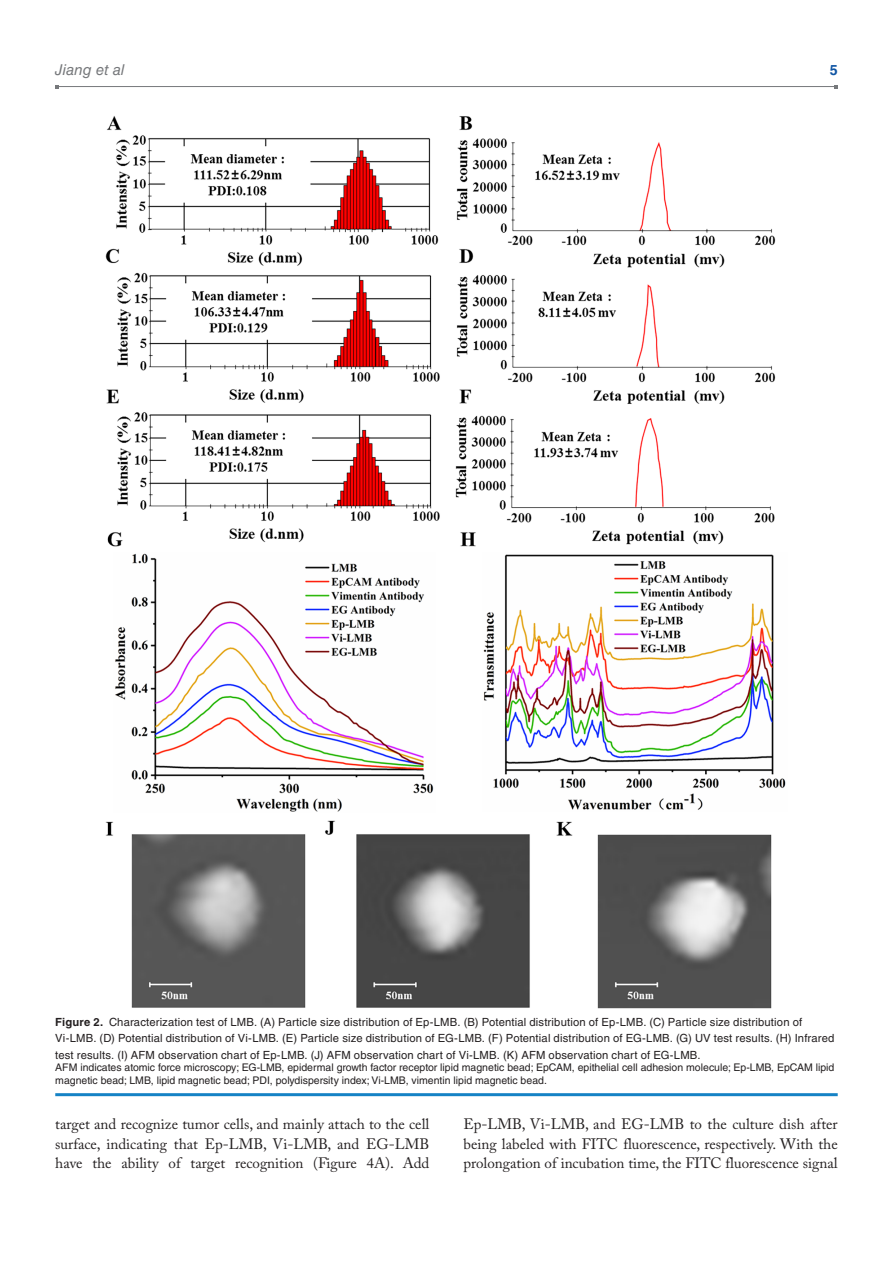
<style>
.page{position:relative;width:893px;height:1263px;background:#fff}
.page>*{position:absolute;margin:0;border:0;box-sizing:border-box;transform-origin:0 0}
.t1{font:15px/19.5px "Adobe Caslon Pro";color:#231f20;text-align:justify}
.t2{font:italic 15px "Helvetica LT Std";color:#76787b}
.t3{font:700 14.25px "Helvetica LT Std";color:#1055a4}
.t4{font:11.25px/16.5px "Helvetica LT Std";letter-spacing:.015em;color:#231f20}
.t5{font:10.5px/12.8px "Helvetica LT Std";color:#231f20}
.s1{font-weight:700}
</style>
<div class="page">
<hr style="left:57px;top:86px;width:779px;height:1px;background:#76787b">
<hr style="left:55px;top:1093px;width:783px;height:3px;background:#1582c5">
<img style="left:105px;top:116px;width:681px;height:893px">
<h1 class="t2" style="left:55px;top:61px;width:71px">Jiang et al</h1>
<p class="t3" style="left:830px;top:61px;width:9px">5</p>
<p class="t4" style="left:55px;top:1013px;width:781px"><span class="s1">Figure 2.</span> Characterization test of LMB. (A) Particle size distribution of Ep-LMB. (B) Potential distribution of Ep-LMB. (C) Particle size distribution of<br>Vi-LMB. (D) Potential distribution of Vi-LMB. (E) Particle size distribution of EG-LMB. (F) Potential distribution of EG-LMB. (G) UV test results. (H) Infrared test results. (I) AFM observation chart of Ep-LMB. (J) AFM observation chart of Vi-LMB. (K) AFM observation chart of EG-LMB.</p>
<p class="t5" style="left:55px;top:1061px;width:781px">AFM indicates atomic force microscopy; EG-LMB, epidermal growth factor receptor lipid magnetic bead; EpCAM, epithelial cell adhesion molecule; Ep-LMB, EpCAM lipid magnetic bead; LMB, lipid magnetic bead; PDI, polydispersity index; Vi-LMB, vimentin lipid magnetic bead.</p>
<h1 class="t1" style="left:55px;top:1114px;width:376px">target and recognize tumor cells, and mainly attach to the cell surface, indicating that Ep-LMB, Vi-LMB, and EG-LMB have the ability of target recognition (Figure 4A). Add</h1>
<h1 class="t1" style="left:463px;top:1114px;width:376px">Ep-LMB, Vi-LMB, and EG-LMB to the culture dish after being labeled with FITC fluorescence, respectively. With the prolongation of incubation time, the FITC fluorescence signal</h1>
</div>
